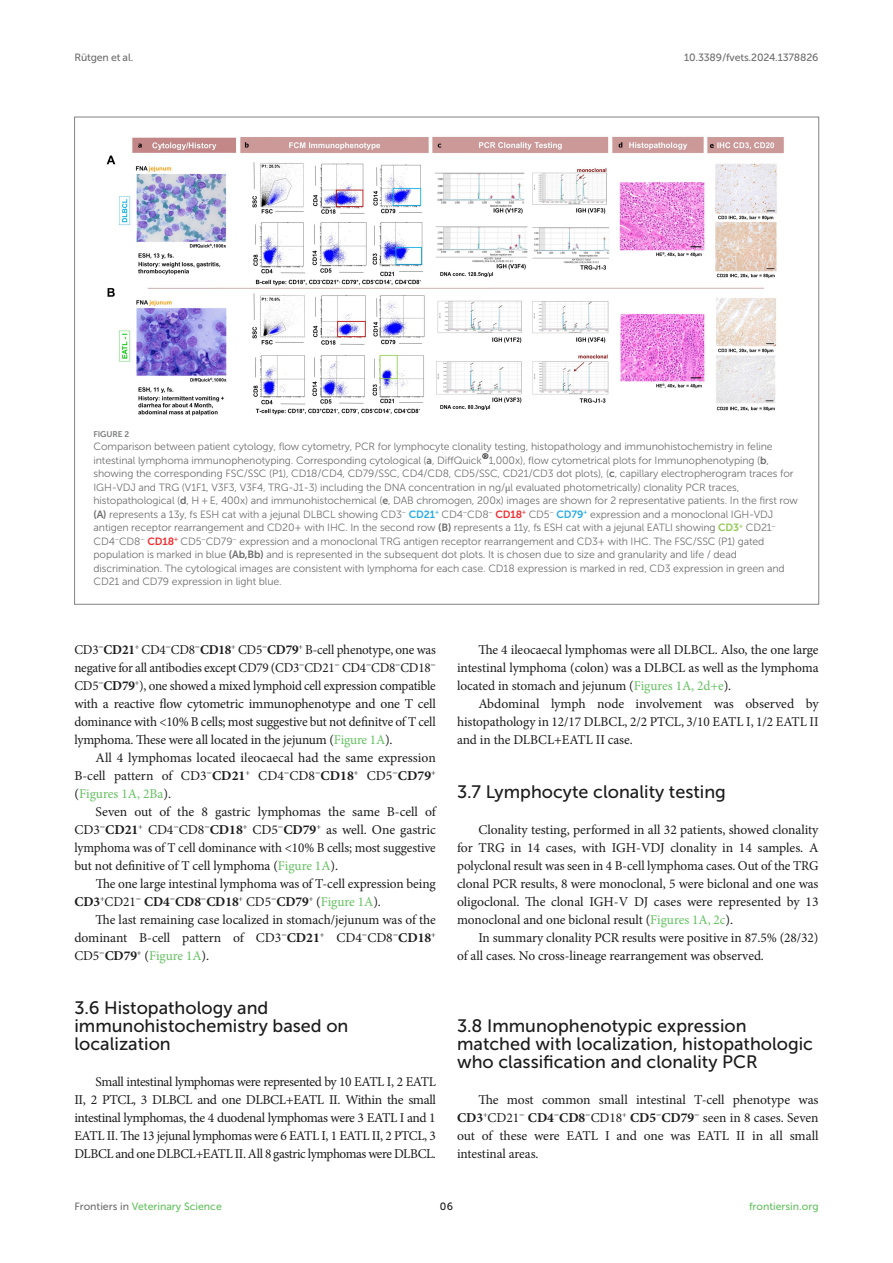
<style>
.page{position:relative;width:893px;height:1263px;background:#fff}
.page>*{position:absolute;margin:0;border:0;box-sizing:border-box;transform-origin:0 0}
.HEAD_2{font:18px/18px "Museo Sans 500";color:#1b1c1b}
.TEXT_FLUSH{font:13.5px/18px "Minion Pro";letter-spacing:-.015em;color:#1b1c1b;text-align:justify}
.TEXT{font:13.5px/18px "Minion Pro";letter-spacing:-.005em;color:#1b1c1b;text-align:justify}
.FIG_LEG{font:10.5px/13.5px "Museo Sans 300";letter-spacing:-.01em;color:#706f70}
.t1{font:10.5px "Museo Sans 500";color:#65c161}
.t2{font:10.5px "Museo Sans 500";letter-spacing:-.015em;color:#706f70}
.t3{font:10.5px "Museo Sans 500";color:#1b1c1b}
.FIG_HD{font:8.25px "Museo Sans 700";letter-spacing:-.01em;color:#7e7f7f}
.s1{font-family:"Museo Sans 700"}
.s2{font-family:"Minion Pro";font-size:22.5px;color:#000}
.s3{font-family:"STIX General"}
.s4{font-family:"Museo Sans 700";color:#29ace3}
.s5{font-family:"Museo Sans 700";color:#ee3033}
.s6{font-family:"Museo Sans 700";color:#94c954}
.s7{font-weight:700}
.s8{color:#65c161}
.s9{color:#706f70}
</style>
<div class="page">
<img style="left:106px;top:136px;width:678px;height:280px">
<p class="t2" style="left:74px;top:51px;width:60px">Rütgen et al.</p>
<p class="t2" style="left:684px;top:51px;width:136px">10.3389/fvets.2024.1378826</p>
<p class="FIG_HD" style="left:94px;top:429px;width:37px">FIGURE 2</p>
<p class="FIG_LEG" style="left:94px;top:440px;width:706px">Comparison between patient cytology, flow cytometry, PCR for lymphocyte clonality testing, histopathology and immunohistochemistry in feline intestinal lymphoma immunophenotyping. Corresponding cytological (<span class="s1">a</span>, DiffQuick<span class="s2">®</span>1,000x), flow cytometrical plots for Immunophenotyping (<span class="s1">b</span>, showing the corresponding FSC/SSC (P1), CD18/CD4, CD79/SSC, CD4/CD8, CD5/SSC, CD21/CD3 dot plots), (<span class="s1">c</span>, capillary electropherogram traces for IGH-VDJ and TRG (V1F1, V3F3, V3F4, TRG-J1-3) including the DNA concentration in ng/<span class="s3">μ</span>l evaluated photometrically) clonality PCR traces, histopathological (<span class="s1">d</span>, H + E, 400x) and immunohistochemical (<span class="s1">e</span>, DAB chromogen, 200x) images are shown for 2 representative patients. In the first row <span class="s1">(A)</span> represents a 13y, fs ESH cat with a jejunal DLBCL showing CD3<sup>−</sup> <span class="s4">CD21</span><sup>+</sup> CD4<sup>−</sup>CD8<sup>−</sup> <span class="s5">CD18</span><sup>+</sup> CD5<sup>−</sup> <span class="s4">CD79</span><sup>+</sup> expression and a monoclonal IGH-VDJ antigen receptor rearrangement and CD20+ with IHC. In the second row <span class="s1">(B)</span> represents a 11y, fs ESH cat with a jejunal EATLI showing <span class="s6">CD3</span><sup>+</sup> CD21<sup>− </sup>CD4<sup>−</sup>CD8<sup>−</sup> <span class="s5">CD18</span><sup>+</sup> CD5<sup>−</sup>CD79<sup>−</sup> expression and a monoclonal TRG antigen receptor rearrangement and CD3+ with IHC. The FSC/SSC (P1) gated population is marked in blue <span class="s1">(Ab,Bb)</span> and is represented in the subsequent dot plots. It is chosen due to size and granularity and life / dead discrimination. The cytological images are consistent with lymphoma for each case. CD18 expression is marked in red, CD3 expression in green and CD21 and CD79 expression in light blue.</p>
<p class="TEXT_FLUSH" style="left:74px;top:641px;width:363px">CD3<sup>−</sup><span class="s7">CD21</span><sup>+</sup> CD4<sup>−</sup>CD8<sup>−</sup><span class="s7">CD18</span><sup>+</sup> CD5<sup>−</sup><span class="s7">CD79</span><sup>+</sup> B-cell phenotype, one was negative for all antibodies except CD79 (CD3<sup>−</sup>CD21<sup>−</sup> CD4<sup>−</sup>CD8<sup>−</sup>CD18<sup>− </sup>CD5<sup>−</sup><span class="s7">CD79</span><sup>+</sup>), one showed a mixed lymphoid cell expression compatible with a reactive flow cytometric immunophenotype and one T cell dominance with &lt;10% B cells; most suggestive but not definitve of T cell lymphoma. These were all located in the jejunum (<span class="s8">Figure 1A</span>).</p>
<p class="TEXT" style="left:74px;top:749px;width:363px;text-indent:21px">All 4 lymphomas located ileocaecal had the same expression B-cell pattern of CD3<sup>−</sup><span class="s7">CD21</span><sup>+</sup> CD4<sup>−</sup>CD8<sup>−</sup><span class="s7">CD18</span><sup>+</sup> CD5<sup>−</sup><span class="s7">CD79</span><sup>+ </sup>(<span class="s8">Figures 1A, 2Ba</span>).</p>
<p class="TEXT" style="left:74px;top:803px;width:363px;text-indent:21px">Seven out of the 8 gastric lymphomas the same B-cell of CD3<sup>−</sup><span class="s7">CD21</span><sup>+</sup> CD4<sup>−</sup>CD8<sup>−</sup><span class="s7">CD18</span><sup>+</sup> CD5<sup>−</sup><span class="s7">CD79</span><sup>+</sup> as well. One gastric lymphoma was of T cell dominance with &lt;10% B cells; most suggestive but not definitive of T cell lymphoma (<span class="s8">Figure 1A</span>).</p>
<p class="TEXT" style="left:74px;top:875px;width:363px;text-indent:21px">The one large intestinal lymphoma was of T-cell expression being<br><span class="s7">CD3</span><sup>+</sup>CD21<sup>−</sup> <span class="s7">CD4</span><sup>−</sup><span class="s7">CD8</span><sup>−</sup><span class="s7">CD18</span><sup>+</sup> CD5<sup>−</sup><span class="s7">CD79</span><sup>+</sup> (<span class="s8">Figure 1A</span>).</p>
<p class="TEXT" style="left:74px;top:911px;width:363px;text-indent:21px">The last remaining case localized in stomach/jejunum was of the dominant B-cell pattern of CD3<sup>−</sup><span class="s7">CD21</span><sup>+</sup> CD4<sup>−</sup>CD8<sup>−</sup><span class="s7">CD18</span><sup>+ </sup>CD5<sup>−</sup><span class="s7">CD79</span><sup>+</sup> (<span class="s8">Figure 1A</span>).</p>
<p class="HEAD_2" style="left:74px;top:999px;width:276px">3.6 Histopathology and immunohistochemistry based on localization</p>
<p class="TEXT_FLUSH" style="left:74px;top:1073px;width:363px;text-indent:21px">Small intestinal lymphomas were represented by 10 EATL I, 2 EATL II, 2 PTCL, 3 DLBCL and one DLBCL+EATL II. Within the small intestinal lymphomas, the 4 duodenal lymphomas were 3 EATL I and 1<br>EATL II. The 13 jejunal lymphomas were 6 EATL I, 1 EATL II, 2 PTCL, 3<br>DLBCL and one DLBCL+EATL II. All 8 gastric lymphomas were DLBCL.</p>
<p class="TEXT" style="left:457px;top:641px;width:363px;text-indent:21px">The 4 ileocaecal lymphomas were all DLBCL. Also, the one large intestinal lymphoma (colon) was a DLBCL as well as the lymphoma located in stomach and jejunum (<span class="s8">Figures 1A, 2d+e</span>).</p>
<p class="TEXT" style="left:457px;top:695px;width:363px;text-indent:21px">Abdominal lymph node involvement was observed by histopathology in 12/17 DLBCL, 2/2 PTCL, 3/10 EATL I, 1/2 EATL II and in the DLBCL+EATL II case.</p>
<p class="HEAD_2" style="left:457px;top:783px;width:270px">3.7 Lymphocyte clonality testing</p>
<p class="TEXT_FLUSH" style="left:457px;top:821px;width:363px;text-indent:21px">Clonality testing, performed in all 32 patients, showed clonality for TRG in 14 cases, with IGH-VDJ clonality in 14 samples. A polyclonal result was seen in 4 B-cell lymphoma cases. Out of the TRG clonal PCR results, 8 were monoclonal, 5 were biclonal and one was oligoclonal. The clonal IGH-V DJ cases were represented by 13 monoclonal and one biclonal result (<span class="s8">Figures 1A, 2c</span>).</p>
<p class="TEXT" style="left:457px;top:929px;width:363px;text-indent:21px">In summary clonality PCR results were positive in 87.5% (28/32) of all cases. No cross-lineage rearrangement was observed.</p>
<p class="HEAD_2" style="left:457px;top:1017px;width:357px">3.8 Immunophenotypic expression matched with localization, histopathologic who classification and clonality PCR</p>
<p class="TEXT_FLUSH" style="left:457px;top:1091px;width:363px;text-indent:21px">The most common small intestinal T-cell phenotype was <span class="s7">CD3</span><sup>+</sup>CD21<sup>−</sup> <span class="s7">CD4</span><sup>−</sup><span class="s7">CD8</span><sup>−</sup>CD18<sup>+</sup> <span class="s7">CD5</span><sup>−</sup><span class="s7">CD79</span><sup>−</sup> seen in 8 cases. Seven out of these were EATL I and one was EATL II in all small intestinal areas.</p>
<p class="t1" style="left:74px;top:1200px;width:149px"><span class="s9">Frontiers in</span> Veterinary Science</p>
<p class="t3" style="left:440px;top:1200px;width:15px">06</p>
<p class="t1" style="left:749px;top:1200px;width:71px">frontiersin.org</p>
</div>
